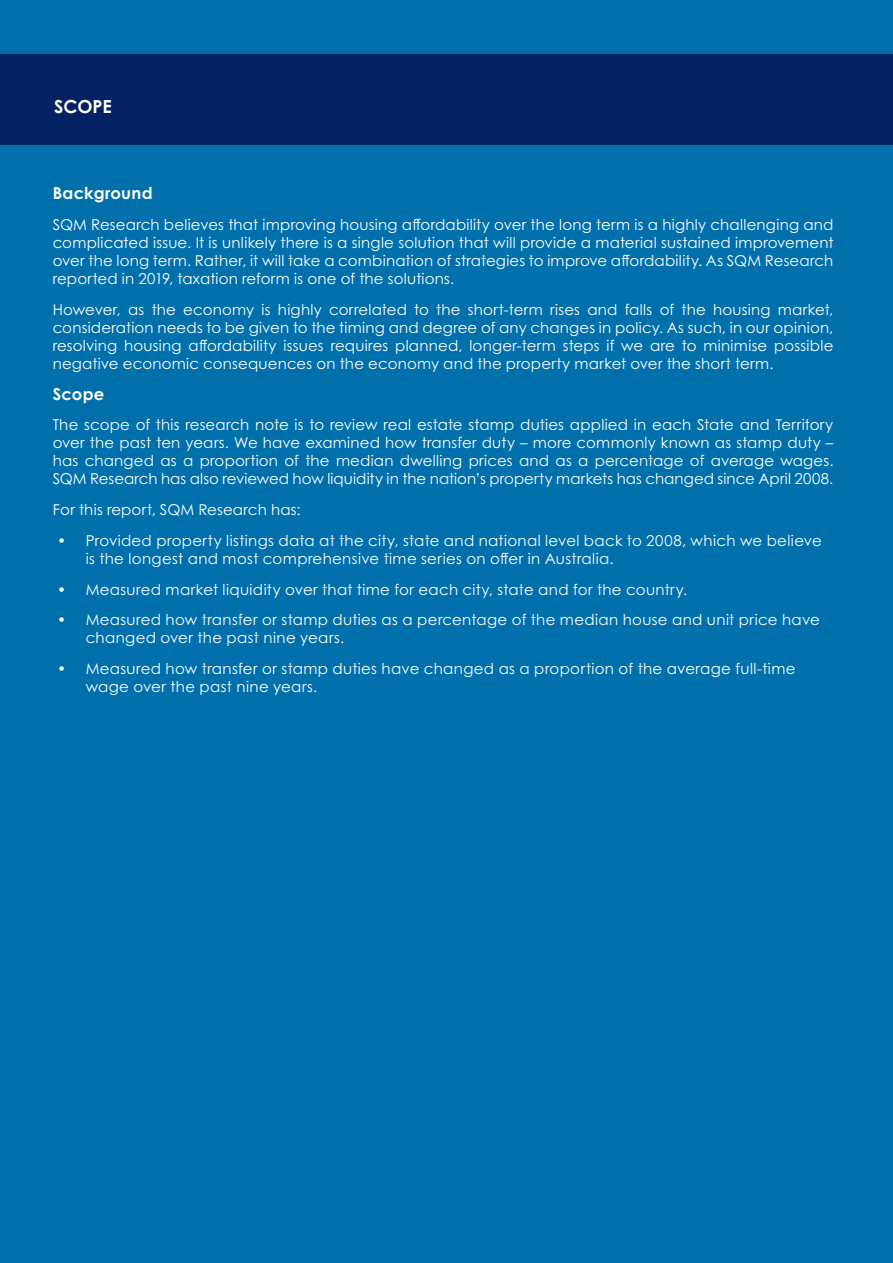
<style>
.page{position:relative;width:893px;height:1263px;background:#0070ac}
.page>*{position:absolute;margin:0;border:0;box-sizing:border-box;transform-origin:0 0}
.t1{font:18px "Century Gothic Pro";color:#fff}
.HeaderTitle{font:700 18px "Century Gothic Pro";color:#fff}
.IntroHead1{font:700 16.5px "Century Gothic Pro";letter-spacing:.015em;color:#fff}
.IntroParaWhite{font:15px/18px "Century Gothic Pro";letter-spacing:.02em;color:#fff;text-align:justify}
</style>
<div class="page">
<div style="left:0;top:55px;width:893px;height:90px;background:#052364"></div>
<p class="HeaderTitle" style="left:54px;top:95px;width:59px">SCOPE</p>
<p class="t1" style="left:54px;top:96px;width:134px">INTRODUCTION</p>
<p class="IntroHead1" style="left:53px;top:183px;width:101px">Background</p>
<p class="IntroParaWhite" style="left:53px;top:215px;width:782px">SQM Research believes that improving housing affordability over the long term is a highly challenging and complicated issue. It is unlikely there is a single solution that will provide a material sustained improvement over the long term. Rather, it will take a combination of strategies to improve affordability. As SQM Research reported in 2019, taxation reform is one of the solutions.</p>
<p class="IntroParaWhite" style="left:53px;top:300px;width:782px">However, as the economy is highly correlated to the short-term rises and falls of the housing market, consideration needs to be given to the timing and degree of any changes in policy. As such, in our opinion, resolving housing affordability issues requires planned, longer-term steps if we are to minimise possible negative economic consequences on the economy and the property market over the short term.</p>
<p class="IntroHead1" style="left:53px;top:383px;width:53px">Scope</p>
<p class="IntroParaWhite" style="left:53px;top:416px;width:782px">The scope of this research note is to review real estate stamp duties applied in each State and Territory over the past ten years. We have examined how transfer duty – more commonly known as stamp duty – has changed as a proportion of the median dwelling prices and as a percentage of average wages.<br>SQM Research has also reviewed how liquidity in the nation’s property markets has changed since April 2008.</p>
<p class="IntroParaWhite" style="left:53px;top:500px;width:249px">For this report, SQM Research has:</p>
<p class="IntroParaWhite" style="left:86px;top:531px;width:738px;text-indent:-28px">• Provided property listings data at the city, state and national level back to 2008, which we believe is the longest and most comprehensive time series on offer in Australia.</p>
<p class="IntroParaWhite" style="left:57px;top:580px;width:631px">• Measured market liquidity over that time for each city, state and for the country.</p>
<p class="IntroParaWhite" style="left:86px;top:611px;width:736px;text-indent:-28px">• Measured how transfer or stamp duties as a percentage of the median house and unit price have changed over the past nine years.</p>
<p class="IntroParaWhite" style="left:86px;top:659px;width:711px;text-indent:-28px">• Measured how transfer or stamp duties have changed as a proportion of the average full-time wage over the past nine years.</p>
</div>
